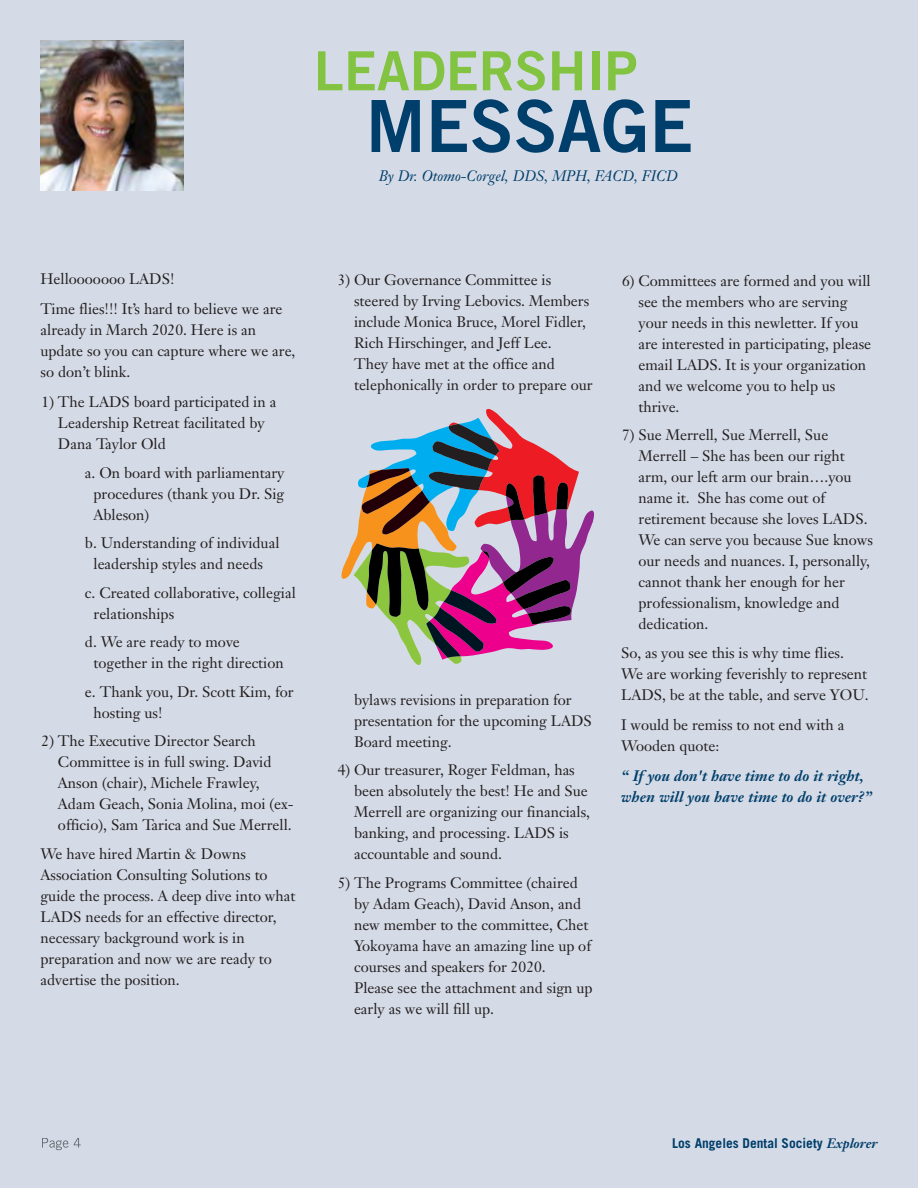
<style>
.page{position:relative;width:918px;height:1188px;background:#d5dbe6}
.page>*{position:absolute;margin:0;border:0;box-sizing:border-box;transform-origin:0 0}
.t1{font:72px "Trade Gothic Bold Two";color:#003e6b}
.t2{font:54px "Trade Gothic Bold Two";color:#82c341}
.t3{font:15px/21px "Janson Text";color:#231f20}
.t4{font:italic 700 15px/21px "Janson Text";color:#003e6b}
.t5{font:italic 15px "Janson Text";color:#003e6b}
.t6{font:700 13.5px "Trade Gothic";color:#003e6b}
.s1{font-family:"Janson Text";font-style:italic}
</style>
<div class="page">
<svg style="left:42px;top:1138px;width:39px;height:12px"></svg>
<img style="left:40px;top:40px;width:144px;height:151px">
<svg style="left:342px;top:409px;width:252px;height:256px"></svg>
<h2 class="t2" style="left:314px;top:51px;width:325px">LEADERSHIP</h2>
<h1 class="t1" style="left:366px;top:100px;width:329px">MESSAGE</h1>
<p class="t5" style="left:379px;top:170px;width:301px">By Dr. Otomo-Corgel, DDS, MPH, FACD, FICD</p>
<p class="t3" style="left:41px;top:265px;width:243px;line-height:30px">Hellooooooo LADS!<br>Time flies!!! It’s hard to believe we are</p>
<p class="t3" style="left:41px;top:321px;width:257px">already in March 2020. Here is an update so you can capture where we are, so don’t blink.</p>
<p class="t3" style="left:58px;top:393px;width:220px;text-indent:-16px">1) The LADS board participated in a<br>Leadership Retreat facilitated by<br>Dana Taylor Old</p>
<p class="t3" style="left:94px;top:463px;width:192px;text-align:justify;text-indent:-9px">a. On board with parliamentary procedures (thank you Dr. Sig Ableson)</p>
<p class="t3" style="left:85px;top:534px;width:196px;text-align:center">b. Understanding of individual leadership styles and needs</p>
<p class="t3" style="left:94px;top:583px;width:204px;text-indent:-9px">c. Created collaborative, collegial relationships</p>
<p class="t3" style="left:94px;top:633px;width:192px;text-indent:-9px">d. We are ready to move together in the right direction</p>
<p class="t3" style="left:94px;top:683px;width:202px;text-indent:-9px">e. Thank you, Dr. Scott Kim, for hosting us!</p>
<p class="t3" style="left:58px;top:732px;width:237px;text-indent:-16px">2) The Executive Director Search Committee is in full swing. David Anson (chair), Michele Frawley, Adam Geach, Sonia Molina, moi (ex&shy;officio), Sam Tarica and Sue Merrell.</p>
<p class="t3" style="left:41px;top:845px;width:256px">We have hired Martin &amp; Downs Association Consulting Solutions to guide the process. A deep dive into what LADS needs for an effective director, necessary background work is in preparation and now we are ready to advertise the position.</p>
<p class="t3" style="left:354px;top:271px;width:240px;text-indent:-16px">3) Our Governance Committee is steered by Irving Lebovics. Members include Monica Bruce, Morel Fidler, Rich Hirschinger, and Jeff Lee.<br>They have met at the office and telephonically in order to prepare our</p>
<p class="t3" style="left:354px;top:691px;width:239px">bylaws revisions in preparation for presentation for the upcoming LADS<br>Board meeting.</p>
<p class="t3" style="left:354px;top:761px;width:238px;text-indent:-16px">4) Our treasurer, Roger Feldman, has been absolutely the best! He and Sue Merrell are organizing our financials, banking, and processing. LADS is accountable and sound.</p>
<p class="t3" style="left:354px;top:874px;width:240px;text-indent:-16px">5) The Programs Committee (chaired by Adam Geach), David Anson, and new member to the committee, Chet<br>Yokoyama have an amazing line up of courses and speakers for 2020.<br>Please see the attachment and sign up early as we will fill up.</p>
<p class="t3" style="left:639px;top:271px;width:234px;text-indent:-16px">6) Committees are formed and you will see the members who are serving your needs in this newletter. If you are interested in participating, please email LADS. It is your organization and we welcome you to help us thrive.</p>
<p class="t3" style="left:639px;top:426px;width:236px;text-indent:-16px">7) Sue Merrell, Sue Merrell, Sue<br>Merrell – She has been our right arm, our left arm our brain….you name it. She has come out of retirement because she loves LADS.<br>We can serve you because Sue knows our needs and nuances. I, personally, cannot thank her enough for her professionalism, knowledge and dedication.</p>
<p class="t3" style="left:621px;top:643px;width:249px">So, as you see this is why time flies.<br>We are working feverishly to represent<br>LADS, be at the table, and serve YOU.</p>
<p class="t3" style="left:621px;top:715px;width:225px">I would be remiss to not end with a<br>Wooden quote:</p>
<p class="t4" style="left:621px;top:767px;width:252px">“ If you don't have time to do it right, when will you have time to do it over?”</p>
<p class="t6" style="left:672px;top:1138px;width:207px">Los Angeles Dental Society <span class="s1">Explorer</span></p>
</div>
